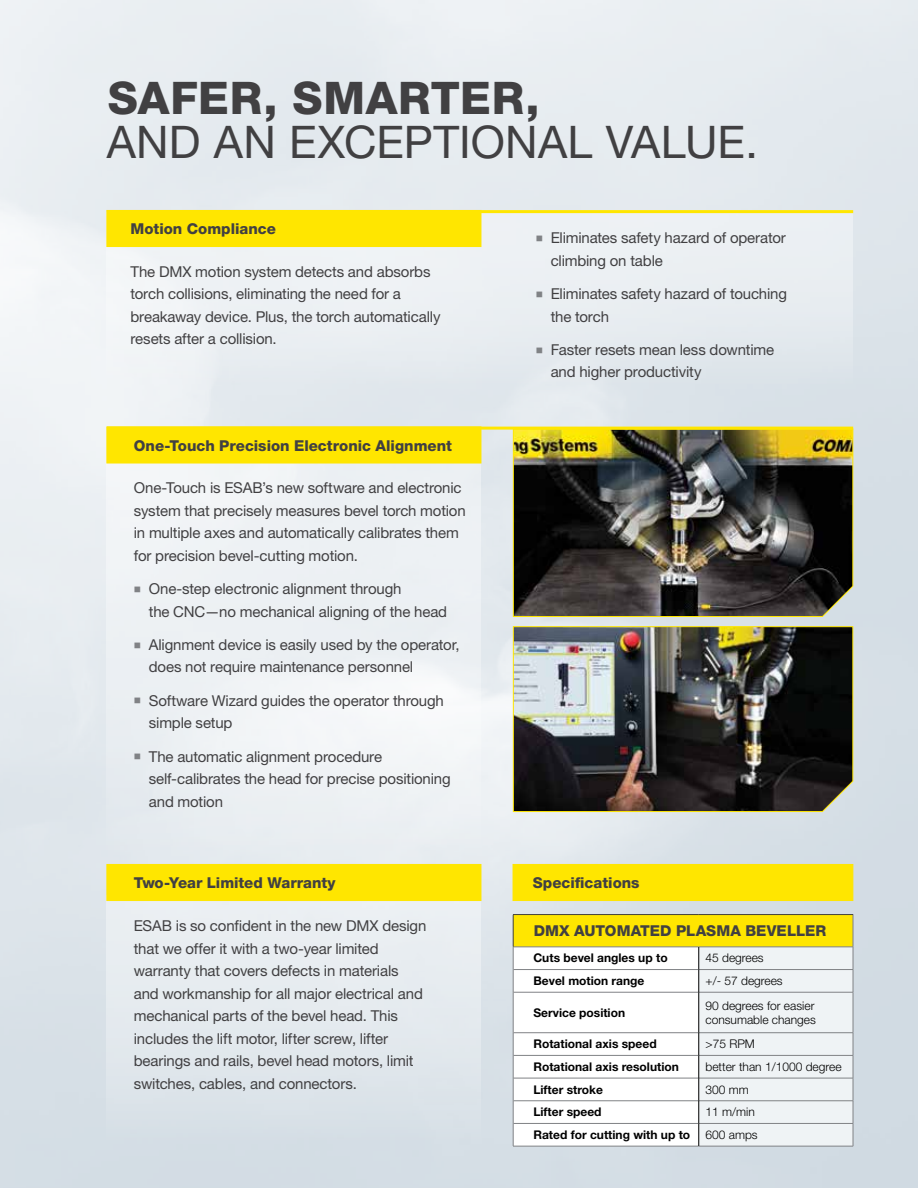
<style>
.page{position:relative;width:918px;height:1188px;background:#fff}
.page>*{position:absolute;margin:0;border:0;box-sizing:border-box;transform-origin:0 0}
.t1{font:45px "Helvetica Neue LT Std";color:#414042}
.t2{font:800 45px "Helvetica Neue LT Std";letter-spacing:.015em;color:#414042}
.t3{font:15px/22.5px "Helvetica Neue LT Std";letter-spacing:-.01em;color:#414042}
.t4{font:800 15px "Helvetica Neue LT Std";color:#414042}
.t5{font:700 12px "Helvetica Neue LT Std";color:#000}
.t6{font:300 12px/14.4px "Helvetica Neue LT Std";color:#000}
.s1{color:#808285}
</style>
<div class="page">
<img style="left:0;top:0;width:918px;height:1188px">
<div style="left:107px;top:212px;width:746px;height:175px;background:#ebeff2"></div>
<div style="left:107px;top:210px;width:374px;height:37px;background:#ffe600"></div>
<div style="left:107px;top:895px;width:374px;height:248px;background:linear-gradient(to right,#e3e9ed,#e3e9ed)"></div>
<div style="left:107px;top:864px;width:374px;height:37px;background:#ffe600"></div>
<hr style="left:108px;top:210px;width:745px;height:3px;background:#ffe600">
<div style="left:513px;top:915px;width:340px;height:32px;background:#ffe600"></div>
<hr style="left:853px;top:915px;width:1px;height:32px;background:#808285">
<hr style="left:513px;top:1146px;width:186px;height:1px;background:#808285">
<hr style="left:699px;top:1146px;width:154px;height:1px;background:#808285">
<hr style="left:513px;top:914px;width:186px;height:1px;background:#414042">
<hr style="left:513px;top:915px;width:1px;height:32px;background:#414042">
<hr style="left:699px;top:914px;width:154px;height:1px;background:#414042">
<svg style="left:513px;top:947px;width:341px;height:199px"></svg>
<div style="left:513px;top:864px;width:340px;height:37px;background:#ffe600"></div>
<img style="left:513px;top:428px;width:341px;height:189px">
<img style="left:513px;top:626px;width:341px;height:186px">
<div style="left:107px;top:456px;width:374px;height:405px;background:#edf1f4"></div>
<div style="left:107px;top:427px;width:374px;height:36px;background:#ffe600"></div>
<hr style="left:107px;top:427px;width:746px;height:3px;background:#ffe600">
<h1 class="t2" style="left:108px;top:71px;width:433px">SAFER, SMARTER,</h1>
<h1 class="t1" style="left:107px;top:115px;width:653px">AND AN EXCEPTIONAL VALUE.</h1>
<p class="t4" style="left:130px;top:220px;width:147px">Motion Compliance</p>
<p class="t3" style="left:130px;top:260px;width:312px">The DMX motion system detects and absorbs torch collisions, eliminating the need for a breakaway device. Plus, the torch automatically resets after a collision.</p>
<p class="t4" style="left:134px;top:436px;width:320px">One-Touch Precision Electronic Alignment</p>
<p class="t3" style="left:134px;top:477px;width:333px">One-Touch is ESAB’s new software and electronic system that precisely measures bevel torch motion in multiple axes and automatically calibrates them for precision bevel-cutting motion.</p>
<p class="t3" style="left:149px;top:577px;width:300px;text-indent:-15px"><span class="s1">■</span> One-step electronic alignment through<br>the CNC—no mechanical aligning of the head</p>
<p class="t3" style="left:149px;top:633px;width:312px;text-indent:-15px"><span class="s1">■</span> Alignment device is easily used by the operator, does not require maintenance personnel</p>
<p class="t3" style="left:149px;top:689px;width:297px;text-indent:-15px"><span class="s1">■</span> Software Wizard guides the operator through simple setup</p>
<p class="t3" style="left:149px;top:745px;width:303px;text-indent:-15px"><span class="s1">■</span> The automatic alignment procedure self-calibrates the head for precise positioning and motion</p>
<p class="t3" style="left:551px;top:226px;width:237px;text-indent:-15px"><span class="s1">■</span> Eliminates safety hazard of operator climbing on table</p>
<p class="t3" style="left:551px;top:282px;width:238px;text-indent:-15px"><span class="s1">■</span> Eliminates safety hazard of touching the torch</p>
<p class="t3" style="left:551px;top:338px;width:225px;text-indent:-15px"><span class="s1">■</span> Faster resets mean less downtime and higher productivity</p>
<p class="t4" style="left:533px;top:874px;width:108px">Specifications</p>
<p class="t4" style="left:134px;top:874px;width:203px">Two-Year Limited Warranty</p>
<p class="t3" style="left:134px;top:914px;width:294px">ESAB is so confident in the new DMX design that we offer it with a two-year limited warranty that covers defects in materials and workmanship for all major electrical and mechanical parts of the bevel head. This includes the lift motor, lifter screw, lifter bearings and rails, bevel head motors, limit switches, cables, and connectors.</p>
<p class="t4" style="left:534px;top:922px;width:294px">DMX AUTOMATED PLASMA BEVELLER</p>
<p class="t5" style="left:533px;top:951px;width:136px">Cuts bevel angles up to</p>
<p class="t6" style="left:706px;top:951px;width:60px">45 degrees</p>
<p class="t5" style="left:533px;top:973px;width:113px">Bevel motion range</p>
<p class="t6" style="left:706px;top:973px;width:79px">+/- 57 degrees</p>
<p class="t5" style="left:533px;top:1005px;width:93px">Service position</p>
<p class="t6" style="left:706px;top:998px;width:112px">90 degrees for easier consumable changes</p>
<p class="t5" style="left:533px;top:1037px;width:125px">Rotational axis speed</p>
<p class="t6" style="left:706px;top:1037px;width:51px">&gt;75 RPM</p>
<p class="t5" style="left:533px;top:1059px;width:147px">Rotational axis resolution</p>
<p class="t6" style="left:706px;top:1059px;width:138px">better than 1/1000 degree</p>
<p class="t5" style="left:533px;top:1082px;width:71px">Lifter stroke</p>
<p class="t6" style="left:706px;top:1082px;width:45px">300 mm</p>
<p class="t5" style="left:533px;top:1105px;width:70px">Lifter speed</p>
<p class="t6" style="left:706px;top:1105px;width:51px">11 m/min</p>
<p class="t5" style="left:533px;top:1127px;width:158px">Rated for cutting with up to</p>
<p class="t6" style="left:706px;top:1127px;width:54px">600 amps</p>
</div>
